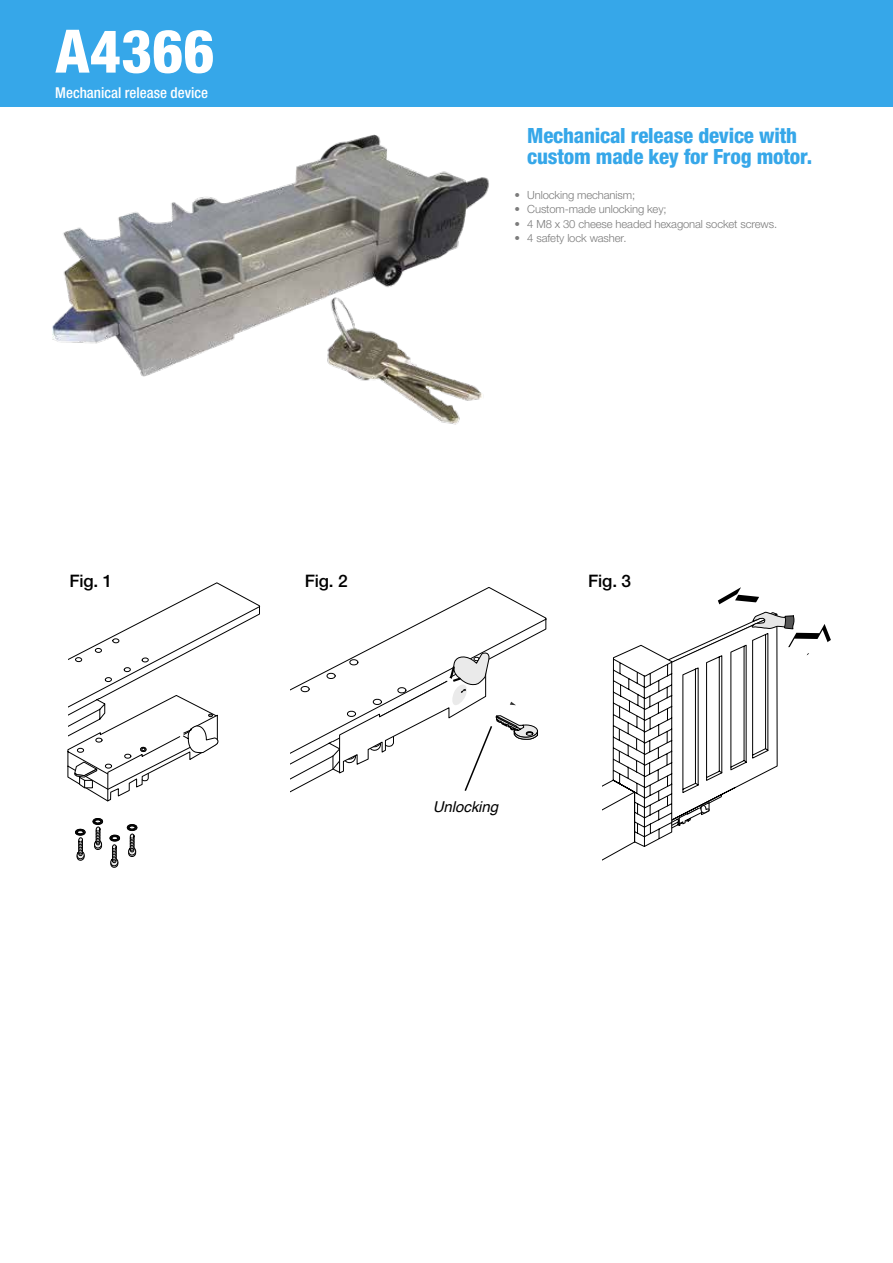
<style>
.page{position:relative;width:893px;height:1263px;background:#fff}
.page>*{position:absolute;margin:0;border:0;box-sizing:border-box;transform-origin:0 0}
.t1{font:800 condensed 60px "Helvetica Neue LTW1 G";color:#fff}
.t2{font:800 condensed 21px/21px "Helvetica Neue LTW1 G";letter-spacing:-.01em;color:#36a7e9}
.t3{font:500 17.25px "Helvetica Neue LTW1 G";letter-spacing:-.01em;color:#000}
.t4{font:500 condensed 15px "Helvetica Neue LTW1 G";color:#fff}
.t5{font:italic 15px "Helvetica";color:#000}
.t6{font:300 11.25px "Helvetica Neue LTW1 G";letter-spacing:-.01em;color:#7c7c7c}
</style>
<div class="page">
<div style="left:0;top:0;width:893px;height:106px;background:#36a7e9"></div>
<img style="left:52px;top:134px;width:437px;height:291px">
<svg style="left:290px;top:587px;width:256px;height:206px"></svg>
<svg style="left:300px;top:686px;width:10px;height:7px"></svg>
<svg style="left:67px;top:582px;width:193px;height:220px"></svg>
<svg style="left:127px;top:824px;width:10px;height:33px"></svg>
<svg style="left:110px;top:835px;width:10px;height:33px"></svg>
<svg style="left:93px;top:818px;width:10px;height:32px"></svg>
<svg style="left:75px;top:829px;width:10px;height:32px"></svg>
<svg style="left:603px;top:587px;width:228px;height:273px"></svg>
<svg style="left:325px;top:652px;width:213px;height:141px"></svg>
<h1 class="t1" style="left:55px;top:15px;width:161px">A4366</h1>
<h3 class="t4" style="left:55px;top:83px;width:154px">Mechanical release device</h3>
<h2 class="t2" style="left:527px;top:124px;width:287px">Mechanical release device with custom made key for Frog motor.</h2>
<p class="t6" style="left:514px;top:188px;width:122px">• Unlocking mechanism;</p>
<p class="t6" style="left:514px;top:202px;width:154px">• Custom-made unlocking key;</p>
<p class="t6" style="left:514px;top:217px;width:264px">• 4 M8 x 30 cheese headed hexagonal socket screws.</p>
<p class="t6" style="left:514px;top:231px;width:114px">• 4 safety lock washer.</p>
<h3 class="t3" style="left:69px;top:571px;width:44px">Fig. 1</h3>
<h3 class="t3" style="left:305px;top:571px;width:44px">Fig. 2</h3>
<h3 class="t3" style="left:588px;top:571px;width:44px">Fig. 3</h3>
<h3 class="t5" style="left:433px;top:795px;width:72px">Unlocking</h3>
</div>
